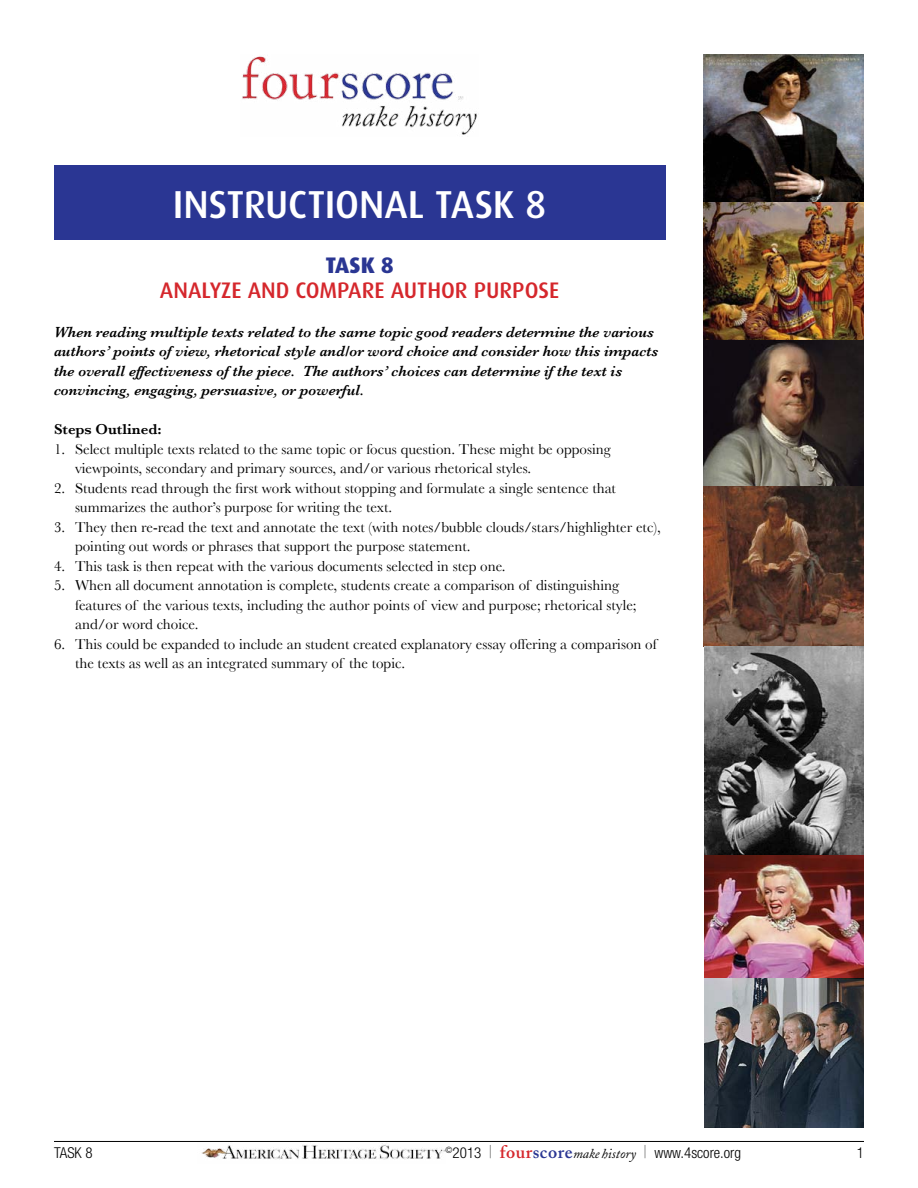
<style>
.page{position:relative;width:918px;height:1188px;background:#fff}
.page>*{position:absolute;margin:0;border:0;box-sizing:border-box;transform-origin:0 0}
.t1{font:500 39px "Dax";letter-spacing:-.005em;color:#fff}
.t2{font:500 22.5px "Dax";color:#d5272c}
.t3{font:800 22.5px "Dax";color:#2a3693}
.t4{font:15px/19.5px "Baskerville";color:#000}
.t5{font:italic 600 15px/19.5px "Baskerville";color:#000}
.t6{font:300 condensed 15px "Helvetica Neue";color:#000}
.t7{font:600 15px "Baskerville";color:#000}
.s1{font-weight:900;font-size:18px}
.s2{font-family:"Adobe Caslon";font-weight:600;font-stretch:normal;font-size:18px;color:#d5272c}
.s3{font-family:"Adobe Caslon";font-weight:600;font-stretch:normal;font-size:18px;color:#2a3693}
.s4{font-family:"Adobe Caslon";font-weight:400;font-style:italic;font-stretch:normal;font-size:13.5px}
</style>
<div class="page">
<hr style="left:54px;top:1141px;width:810px;height:1px;background:#000">
<img style="left:201px;top:1143px;width:245px;height:17px">
<img style="left:242px;top:56px;width:235px;height:79px">
<div style="left:54px;top:166px;width:611px;height:74px;background:#2a3693"></div>
<img style="left:704px;top:54px;width:160px;height:802px">
<img style="left:704px;top:856px;width:160px;height:271px">
<h1 class="t1" style="left:173px;top:182px;width:375px">INSTRUCTIONAL TASK 8</h1>
<h2 class="t3" style="left:325px;top:252px;width:70px">TASK 8</h2>
<h2 class="t2" style="left:160px;top:278px;width:14px">ANAL</h2>
<h2 class="t2" style="left:210px;top:278px;width:351px">YZE AN D COMPARE AUTHOR PURPOSE</h2>
<p class="t5" style="left:54px;top:322px;width:606px">When reading multiple texts related to the same topic good readers determine the various authors’ points of view, rhetorical style and/or word choice and consider how this impacts the overall effectiveness of the piece. The authors’ choices can determine if the text is convincing, engaging, persuasive, or powerful.</p>
<p class="t7" style="left:54px;top:420px;width:109px">Steps Outlined:</p>
<p class="t4" style="left:75px;top:439px;width:537px;text-indent:-21px">1. Select multiple texts related to the same topic or focus question. These might be opposing viewpoints, secondary and primary sources, and/or various rhetorical styles.</p>
<p class="t4" style="left:75px;top:478px;width:543px;text-indent:-21px">2. Students read through the first work without stopping and formulate a single sentence that summarizes the author’s purpose for writing the text.</p>
<p class="t4" style="left:75px;top:517px;width:587px;text-indent:-21px">3. They then re-read the text and annotate the text (with notes/bubble clouds/stars/highlighter etc), pointing out words or phrases that support the purpose statement.</p>
<p class="t4" style="left:54px;top:556px;width:453px">4. This task is then repeat with the various documents selected in step one.</p>
<p class="t4" style="left:75px;top:575px;width:563px;text-indent:-21px">5. When all document annotation is complete, students create a comparison of distinguishing features of the various texts, including the author points of view and purpose; rhetorical style; and/or word choice.</p>
<p class="t4" style="left:75px;top:634px;width:583px;text-indent:-21px">6. This could be expanded to include an student created explanatory essay offering a comparison of the texts as well as an integrated summary of the topic.</p>
<p class="t6" style="left:54px;top:1144px;width:40px">TASK 8</p>
<p class="t6" style="left:446px;top:1144px;width:297px"><sup>©</sup>2013 <span class="s1">|</span> <span class="s2">four</span><span class="s3">score</span><span class="s4">make history</span> <span class="s1">|</span> www.4score.org</p>
<p class="t6" style="left:857px;top:1144px;width:9px">1</p>
</div>
